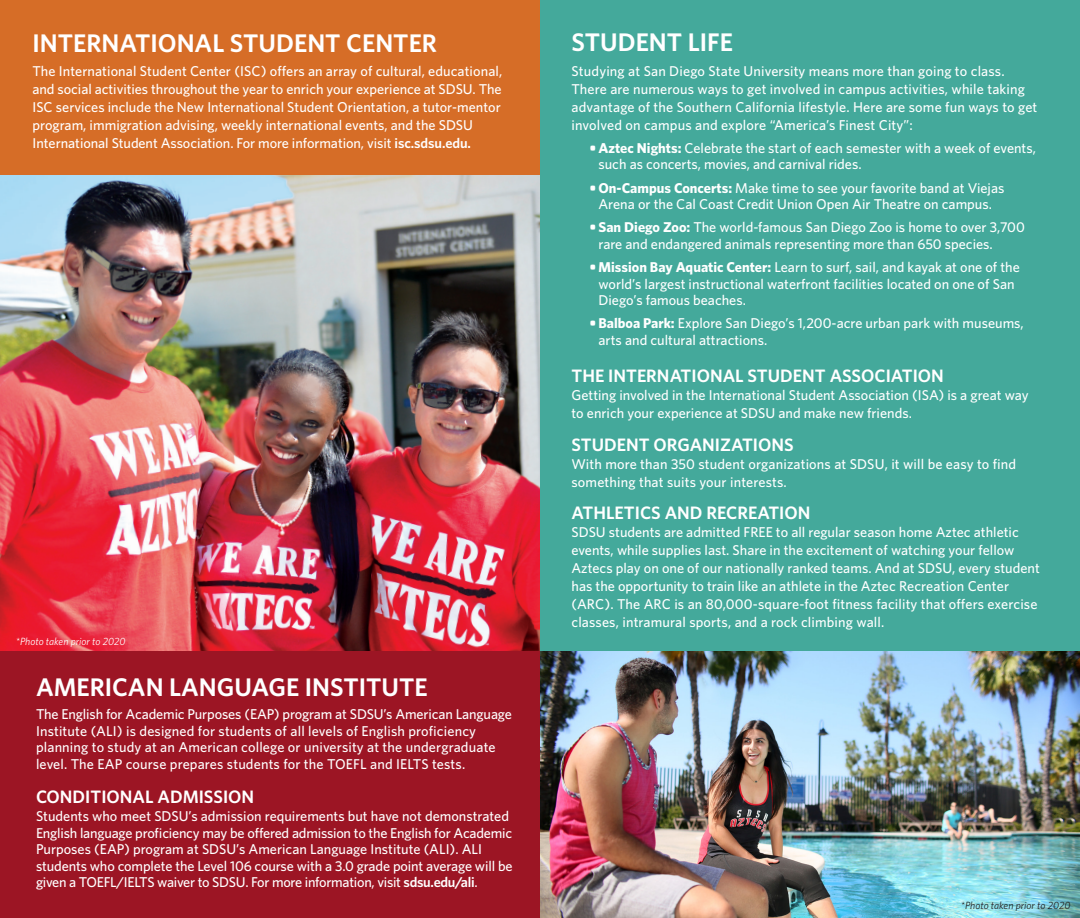
<style>
.page{position:relative;width:1080px;height:918px;background:#fff}
.page>*{position:absolute;margin:0;border:0;box-sizing:border-box;transform-origin:0 0}
.t1{font:600 25.5px "Whitney";color:#fff}
.t2{font:600 18px "Whitney";color:#fff}
.Body{font:500 14.25px/18px "Whitney";color:#fff}
.Section_Title{font:500 14.25px/18px "Whitney";color:#fff}
.list{font:italic 10.5px "Whitney";color:#231f20}
.list-2{font:italic 10.5px "Whitney";color:#fff}
.s1{font-weight:600}
.s2{font-weight:700}
</style>
<div class="page">
<div style="left:540px;top:0;width:540px;height:680px;background:#44a99b"></div>
<div style="left:0;top:0;width:540px;height:176px;background:#d66d27"></div>
<img style="left:0;top:176px;width:540px;height:475px">
<div style="left:0;top:651px;width:540px;height:267px;background:#9c1524"></div>
<img style="left:540px;top:651px;width:540px;height:267px">
<p class="t1" style="left:33px;top:26px;width:406px">INTERNATIONAL STUDENT CENTER</p>
<p class="Body" style="left:33px;top:62px;width:471px">The International Student Center (ISC) offers an array of cultural, educational, and social activities throughout the year to enrich your experience at SDSU. The ISC services include the New International Student Orientation, a tutor-mentor program, immigration advising, weekly international events, and the SDSU International Student Association. For more information, visit <span class="s1">isc.sdsu.edu.</span></p>
<p class="list-2" style="left:16px;top:634px;width:111px">*Photo taken prior to 2020</p>
<p class="t1" style="left:36px;top:670px;width:393px">AMERICAN LANGUAGE INSTITUTE</p>
<p class="Body" style="left:36px;top:706px;width:478px;line-height:16.5px">The English for Academic Purposes (EAP) program at SDSU’s American Language Institute (ALI) is designed for students of all levels of English proficiency planning to study at an American college or university at the undergraduate level. The EAP course prepares students for the TOEFL and IELTS tests.</p>
<p class="t2" style="left:36px;top:785px;width:220px">CONDITIONAL ADMISSION</p>
<p class="Body" style="left:36px;top:808px;width:478px;line-height:16.5px">Students who meet SDSU’s admission requirements but have not demonstrated English language proficiency may be offered admission to the English for Academic Purposes (EAP) program at SDSU’s American Language Institute (ALI). ALI students who complete the Level 106 course with a 3.0 grade point average will be given a TOEFL/IELTS waiver to SDSU. For more information, visit <span class="s1">sdsu.edu/ali</span>.</p>
<p class="t1" style="left:572px;top:25px;width:163px">STUDENT LIFE</p>
<p class="Body" style="left:572px;top:61px;width:467px">Studying at San Diego State University means more than going to class.<br>There are numerous ways to get involved in campus activities, while taking advantage of the Southern California lifestyle. Here are some fun ways to get involved on campus and explore “America’s Finest City”:</p>
<p class="Body" style="left:598px;top:139px;width:439px;line-height:16.5px;text-indent:-9px"><span class="s2">• Aztec Nights:</span> Celebrate the start of each semester with a week of events, such as concerts, movies, and carnival rides.</p>
<p class="Body" style="left:590px;top:179px;width:416px;line-height:16.5px;text-align:center"><span class="s2">•On-Campus Concerts:</span> Make time to see your favorite band at Viejas<br>Arena or the Cal Coast Credit Union Open Air Theatre on campus.</p>
<p class="Body" style="left:598px;top:219px;width:428px;line-height:16.5px;text-indent:-9px"><span class="s2">• San Diego Zoo:</span> The world-famous San Diego Zoo is home to over 3,700 rare and endangered animals representing more than 650 species.</p>
<p class="Body" style="left:598px;top:259px;width:423px;line-height:16.5px;text-indent:-9px"><span class="s2">•Mission Bay Aquatic Center:</span> Learn to surf, sail, and kayak at one of the world’s largest instructional waterfront facilities located on one of San<br>Diego’s famous beaches.</p>
<p class="Body" style="left:598px;top:315px;width:427px;line-height:16.5px;text-indent:-9px"><span class="s2">•Balboa Park:</span> Explore San Diego’s 1,200-acre urban park with museums, arts and cultural attractions.</p>
<p class="t2" style="left:571px;top:364px;width:374px">THE INTERNATIONAL STUDENT ASSOCIATION</p>
<p class="Section_Title" style="left:571px;top:386px;width:459px">Getting involved in the International Student Association (ISA) is a great way to enrich your experience at SDSU and make new friends.</p>
<p class="t2" style="left:571px;top:432px;width:224px">STUDENT ORGANIZATIONS</p>
<p class="Body" style="left:571px;top:454px;width:446px">With more than 350 student organizations at SDSU, it will be easy to find something that suits your interests.</p>
<p class="t2" style="left:571px;top:501px;width:241px">ATHLETICS AND RECREATION</p>
<p class="Body" style="left:571px;top:523px;width:470px">SDSU students are admitted FREE to all regular season home Aztec athletic events, while supplies last. Share in the excitement of watching your fellow Aztecs play on one of our nationally ranked teams. And at SDSU, every student has the opportunity to train like an athlete in the Aztec Recreation Center (ARC). The ARC is an 80,000-square-foot fitness facility that offers exercise classes, intramural sports, and a rock climbing wall.</p>
<p class="list" style="left:961px;top:898px;width:111px">*Photo taken prior to 2020</p>
</div>
